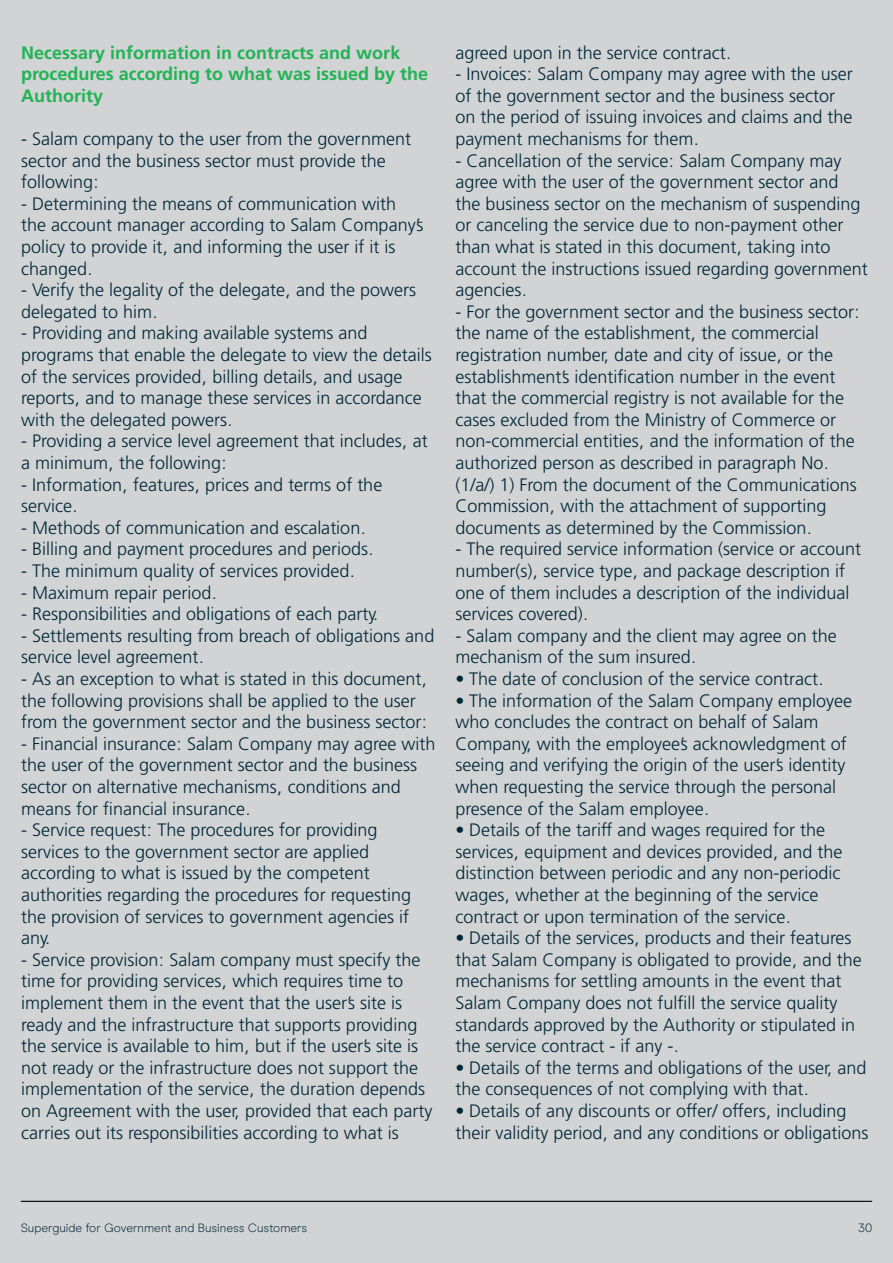
<style>
.page{position:relative;width:893px;height:1263px;background:#d1d3d4}
.page>*{position:absolute;margin:0;border:0;box-sizing:border-box;transform-origin:0 0}
.t1{font:300 18px/21.6px "Frutiger LT Arabic 45";color:#002739}
.t2{font:700 18px/21.6px "Frutiger LT Arabic 65";color:#21b354}
.t3{font:300 12px "Modern Era";color:#002739}
.s1{font-family:"Frutiger LT Arabic 75";font-weight:900}
</style>
<div class="page">
<hr style="left:21px;top:1201px;width:851px;height:1px;background:#000">
<p class="t2" style="left:21px;top:41px;width:409px">Necessary information in contracts and work procedures according to what was issued by the<br>Authority</p>
<p class="t1" style="left:21px;top:128px;width:392px">- Salam company to the user from the government sector and the business sector must provide the following:</p>
<p class="t1" style="left:21px;top:192px;width:404px">- Determining the means of communication with the account manager according to Salam Company’s policy to provide it, and informing the user if it is changed.</p>
<p class="t1" style="left:21px;top:279px;width:396px">- Verify the legality of the delegate, and the powers delegated to him.</p>
<p class="t1" style="left:21px;top:322px;width:412px">- Providing and making available systems and programs that enable the delegate to view the details of the services provided, billing details, and usage reports, and to manage these services in accordance with the delegated powers.</p>
<p class="t1" style="left:21px;top:430px;width:408px">- Providing a service level agreement that includes, at a minimum, the following:</p>
<p class="t1" style="left:21px;top:473px;width:363px">- Information, features, prices and terms of the service.</p>
<p class="t1" style="left:21px;top:516px;width:346px">- Methods of communication and escalation.</p>
<p class="t1" style="left:21px;top:538px;width:354px">- Billing and payment procedures and periods.</p>
<p class="t1" style="left:21px;top:560px;width:336px">- The minimum quality of services provided.</p>
<p class="t1" style="left:21px;top:581px;width:198px">- Maximum repair period.</p>
<p class="t1" style="left:21px;top:603px;width:359px">- Responsibilities and obligations of each party.</p>
<p class="t1" style="left:21px;top:624px;width:415px">- Settlements resulting from breach of obligations and service level agreement.</p>
<p class="t1" style="left:21px;top:668px;width:407px">- As an exception to what is stated in this document, the following provisions shall be applied to the user from the government sector and the business sector:</p>
<p class="t1" style="left:21px;top:732px;width:416px">- Financial insurance: Salam Company may agree with the user of the government sector and the business sector on alternative mechanisms, conditions and means for financial insurance.</p>
<p class="t1" style="left:21px;top:819px;width:391px">- Service request: The procedures for providing services to the government sector are applied according to what is issued by the competent authorities regarding the procedures for requesting the provision of services to government agencies if any.</p>
<p class="t1" style="left:21px;top:948px;width:413px">- Service provision: Salam company must specify the time for providing services, which requires time to implement them in the event that the user’s site is ready and the infrastructure that supports providing the service is available to him, but if the user’s site is not ready or the infrastructure does not support the implementation of the service, the duration depends on Agreement with the user, provided that each party carries out its responsibilities according to what is</p>
<p class="t1" style="left:455px;top:41px;width:278px">agreed upon in the service contract.</p>
<p class="t1" style="left:455px;top:63px;width:399px">- Invoices: Salam Company may agree with the user of the government sector and the business sector on the period of issuing invoices and claims and the payment mechanisms for them.</p>
<p class="t1" style="left:455px;top:149px;width:414px">- Cancellation of the service: Salam Company may agree with the user of the government sector and the business sector on the mechanism of suspending or canceling the service due to non-payment other than what is stated in this document, taking into account the instructions issued regarding government agencies.</p>
<p class="t1" style="left:455px;top:300px;width:406px">- For the government sector and the business sector: the name of the establishment, the commercial registration number, date and city of issue, or the establishment’s identification number in the event that the commercial registry is not available for the cases excluded from the Ministry of Commerce or non-commercial entities, and the information of the authorized person as described in paragraph No. (1/a/) 1) From the document of the Communications Commission, with the attachment of supporting documents as determined by the Commission.</p>
<p class="t1" style="left:455px;top:538px;width:407px">- The required service information (service or account number(s), service type, and package description if one of them includes a description of the individual services covered).</p>
<p class="t1" style="left:455px;top:624px;width:383px">- Salam company and the client may agree on the mechanism of the sum insured.</p>
<p class="t1" style="left:455px;top:668px;width:370px"><span class="s1">•</span> The date of conclusion of the service contract.</p>
<p class="t1" style="left:455px;top:689px;width:398px"><span class="s1">•</span> The information of the Salam Company employee who concludes the contract on behalf of Salam Company, with the employee’s acknowledgment of seeing and verifying the origin of the user’s identity when requesting the service through the personal presence of the Salam employee.</p>
<p class="t1" style="left:455px;top:819px;width:389px"><span class="s1">•</span> Details of the tariff and wages required for the services, equipment and devices provided, and the distinction between periodic and any non-periodic wages, whether at the beginning of the service contract or upon termination of the service.</p>
<p class="t1" style="left:455px;top:927px;width:408px"><span class="s1">•</span> Details of the services, products and their features that Salam Company is obligated to provide, and the mechanisms for settling amounts in the event that Salam Company does not fulfill the service quality standards approved by the Authority or stipulated in the service contract - if any -.</p>
<p class="t1" style="left:455px;top:1056px;width:413px"><span class="s1">•</span> Details of the terms and obligations of the user, and the consequences of not complying with that.</p>
<p class="t1" style="left:455px;top:1100px;width:414px"><span class="s1">•</span> Details of any discounts or offer/ offers, including their validity period, and any conditions or obligations</p>
<p class="t3" style="left:21px;top:1221px;width:288px">Superguide for Government and Business Customers</p>
<p class="t3" style="left:858px;top:1221px;width:16px">30</p>
</div>
